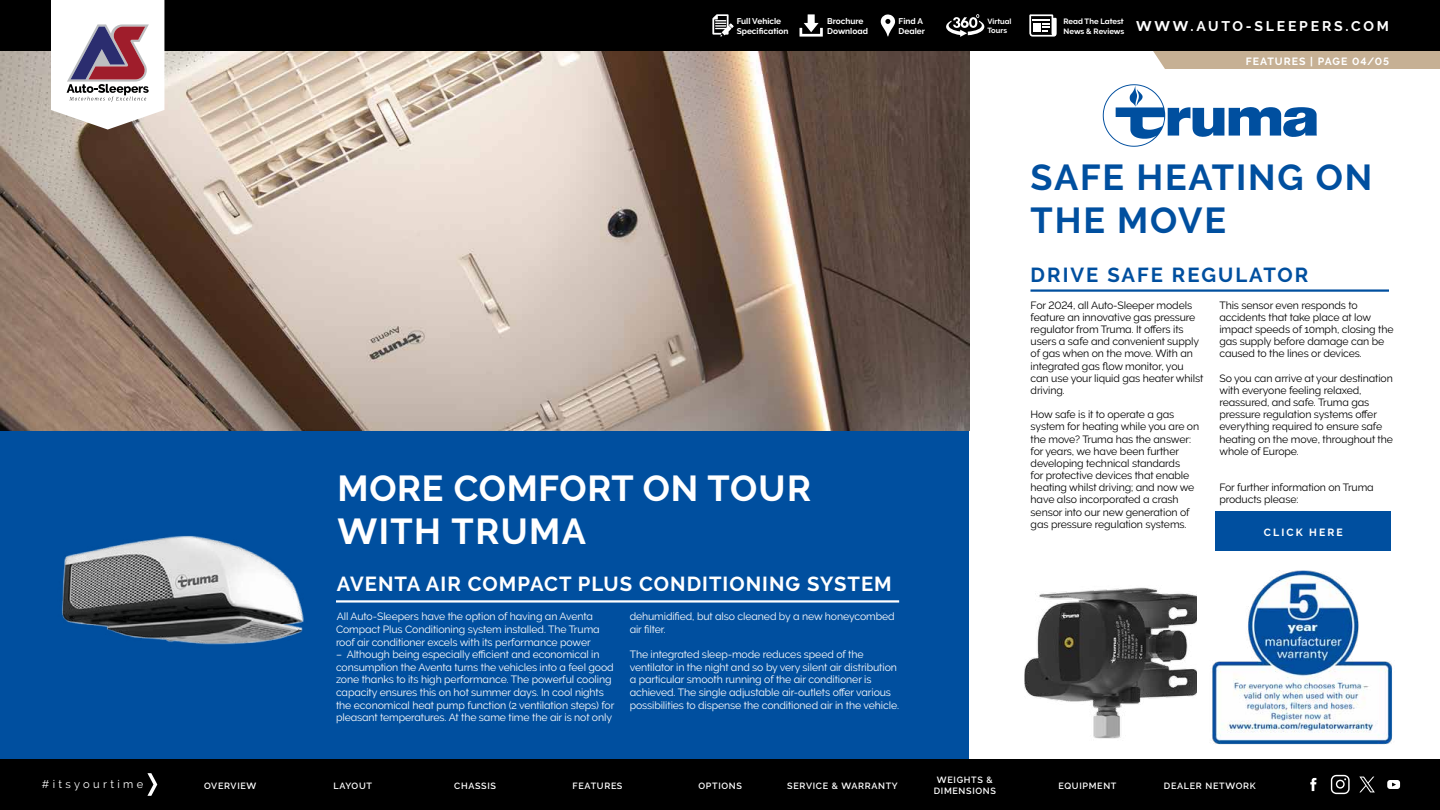
<style>
.page{position:relative;width:1440px;height:810px;background:#fff}
.page>*{position:absolute;margin:0;border:0;box-sizing:border-box;transform-origin:0 0}
.t1{font:700 36px/43.2px "Raleway";letter-spacing:.05em;color:#004f9f}
.t2{font:700 36px "Raleway";letter-spacing:.02em;color:#fff}
.t3{font:700 36px "Raleway";letter-spacing:.04em;color:#fff}
.t4{font:700 20.25px "Raleway";letter-spacing:.05em;color:#fff}
.t5{font:700 20.25px "Raleway";letter-spacing:.1em;color:#004f9f}
.t6{font:700 14.02px "Raleway";letter-spacing:.2em;color:#fff}
.t7{font:11.1px "Raleway";letter-spacing:.3em;color:#fff}
.t8{font:10.5px/12.1px "Raleway";letter-spacing:-.01em;color:#000}
.t9{font:10.5px/12.6px "Raleway";letter-spacing:-.01em;color:#fff}
.t10{font:700 10.5px "Raleway";letter-spacing:.095em;color:#fff}
.t11{font:700 10.43px "Raleway";letter-spacing:.2em;color:#fff}
.t12{font:600 9px/10.8px "Raleway";letter-spacing:.075em;color:#fff;text-align:center}
.t13{font:700 8.25px/10px "Raleway";color:#fff}
.t14{font:700 7.73px/9.2px "Raleway";letter-spacing:-.01em;color:#fff}
.t15{font:700 7.5px/9px "Raleway";color:#fff}
</style>
<div class="page">
<div style="left:0;top:430px;width:968px;height:331px;background:#004f9f"></div>
<img style="left:1024px;top:587px;width:173px;height:152px">
<hr style="left:1031px;top:289px;width:358px;height:3px;background:#004f9f">
<img style="left:1212px;top:570px;width:181px;height:175px">
<svg style="left:1103px;top:84px;width:214px;height:63px"></svg>
<hr style="left:336px;top:600px;width:563px;height:3px;background:#fff">
<div style="left:1153px;top:51px;width:287px;height:18px;background:#c6b094"></div>
<div style="left:1216px;top:511px;width:175px;height:39px;background:#004f9f"></div>
<img style="left:0;top:51px;width:969px;height:379px">
<img style="left:62px;top:535px;width:242px;height:110px">
<div style="left:0;top:0;width:1440px;height:51px;background:#000"></div>
<svg style="left:712px;top:14px;width:21px;height:23px"></svg>
<svg style="left:881px;top:14px;width:14px;height:23px"></svg>
<svg style="left:800px;top:14px;width:23px;height:23px"></svg>
<svg style="left:946px;top:14px;width:38px;height:23px"></svg>
<svg style="left:51px;top:0;width:113px;height:130px"></svg>
<svg style="left:1029px;top:14px;width:28px;height:23px"></svg>
<div style="left:1033px;top:23px;width:7px;height:8px;background:#fff"></div>
<div style="left:0;top:759px;width:1440px;height:51px;background:#000"></div>
<svg style="left:147px;top:773px;width:10px;height:23px"></svg>
<svg style="left:1310px;top:778px;width:6px;height:13px"></svg>
<svg style="left:1387px;top:780px;width:13px;height:9px"></svg>
<svg style="left:1328px;top:772px;width:25px;height:25px"></svg>
<svg style="left:1331px;top:775px;width:19px;height:19px"></svg>
<svg style="left:1359px;top:777px;width:16px;height:15px"></svg>
<p class="t13" style="left:737px;top:17px;width:53px">Full Vehicle<br>Specification</p>
<p class="t13" style="left:899px;top:17px;width:28px">Find A<br>Dealer</p>
<p class="t13" style="left:827px;top:17px;width:42px">Brochure<br>Download</p>
<p class="t15" style="left:987px;top:17px;width:26px">Virtual<br>Tours</p>
<p class="t14" style="left:1064px;top:17px;width:62px">Read The Latest<br>News &amp; Reviews</p>
<h3 class="t6" style="left:1136px;top:18px;width:254px">WWW.AUTO-SLEEPERS.COM</h3>
<p class="t10" style="left:1246px;top:55px;width:145px">FEATURES | PAGE 04/05</p>
<h1 class="t2" style="left:338px;top:468px;width:475px">MORE COMFORT ON TOUR</h1>
<h1 class="t3" style="left:338px;top:511px;width:250px">WITH TRUMA</h1>
<h2 class="t4" style="left:337px;top:572px;width:557px">AVENTA AIR COMPACT PLUS CONDITIONING SYSTEM</h2>
<p class="t9" style="left:336px;top:610px;width:265px">All Auto-Sleepers have the option of having an Aventa<br>Compact Plus Conditioning system installed. The Truma roof air conditioner excels with its performance power</p>
<p class="t9" style="left:336px;top:648px;width:280px">– Although being especially efficient and economical in consumption the Aventa turns the vehicles into a feel good zone thanks to its high performance. The powerful cooling capacity ensures this on hot summer days. In cool nights the economical heat pump function (2 ventilation steps) for pleasant temperatures. At the same time the air is not only</p>
<p class="t9" style="left:630px;top:610px;width:266px">dehumidified, but also cleaned by a new honeycombed air filter.</p>
<p class="t9" style="left:630px;top:648px;width:271px">The integrated sleep-mode reduces speed of the ventilator in the night and so by very silent air distribution a particular smooth running of the air conditioner is achieved. The single adjustable air-outlets offer various possibilities to dispense the conditioned air in the vehicle.</p>
<h1 class="t1" style="left:1031px;top:156px;width:343px">SAFE HEATING ON<br>THE MOVE</h1>
<h2 class="t5" style="left:1031px;top:263px;width:279px">DRIVE SAFE REGULATOR</h2>
<p class="t8" style="left:1031px;top:299px;width:174px">For 2024, all Auto-Sleeper models feature an innovative gas pressure regulator from Truma. It offers its users a safe and convenient supply of gas when on the move. With an integrated gas flow monitor, you can use your liquid gas heater whilst driving.</p>
<p class="t8" style="left:1031px;top:408px;width:170px">How safe is it to operate a gas system for heating while you are on the move? Truma has the answer: for years, we have been further developing technical standards<br>for protective devices that enable heating whilst driving; and now we have also incorporated a crash sensor into our new generation of gas pressure regulation systems.</p>
<p class="t8" style="left:1219px;top:299px;width:176px">This sensor even responds to accidents that take place at low impact speeds of 10mph, closing the gas supply before damage can be caused to the lines or devices.</p>
<p class="t8" style="left:1219px;top:372px;width:175px">So you can arrive at your destination with everyone feeling relaxed, reassured, and safe. Truma gas pressure regulation systems offer everything required to ensure safe heating on the move, throughout the whole of Europe.</p>
<p class="t8" style="left:1219px;top:481px;width:156px">For further information on Truma</p>
<p class="t8" style="left:1219px;top:494px;width:80px">products please:</p>
<p class="t11" style="left:1264px;top:526px;width:80px">CLICK HERE</p>
<p class="t7" style="left:42px;top:778px;width:103px">#itsyourtime</p>
<p class="t12" style="left:204px;top:780px;width:54px">OVERVIEW</p>
<p class="t12" style="left:334px;top:780px;width:40px">LAYOUT</p>
<p class="t12" style="left:454px;top:780px;width:43px">CHASSIS</p>
<p class="t12" style="left:573px;top:780px;width:51px">FEATURES</p>
<p class="t12" style="left:698px;top:780px;width:45px">OPTIONS</p>
<p class="t12" style="left:787px;top:780px;width:112px">SERVICE &amp; WARRANTY</p>
<p class="t12" style="left:934px;top:775px;width:64px">WEIGHTS &amp;<br>DIMENSIONS</p>
<p class="t12" style="left:1059px;top:780px;width:59px">EQUIPMENT</p>
<p class="t12" style="left:1164px;top:780px;width:93px">DEALER NETWORK</p>
</div>
